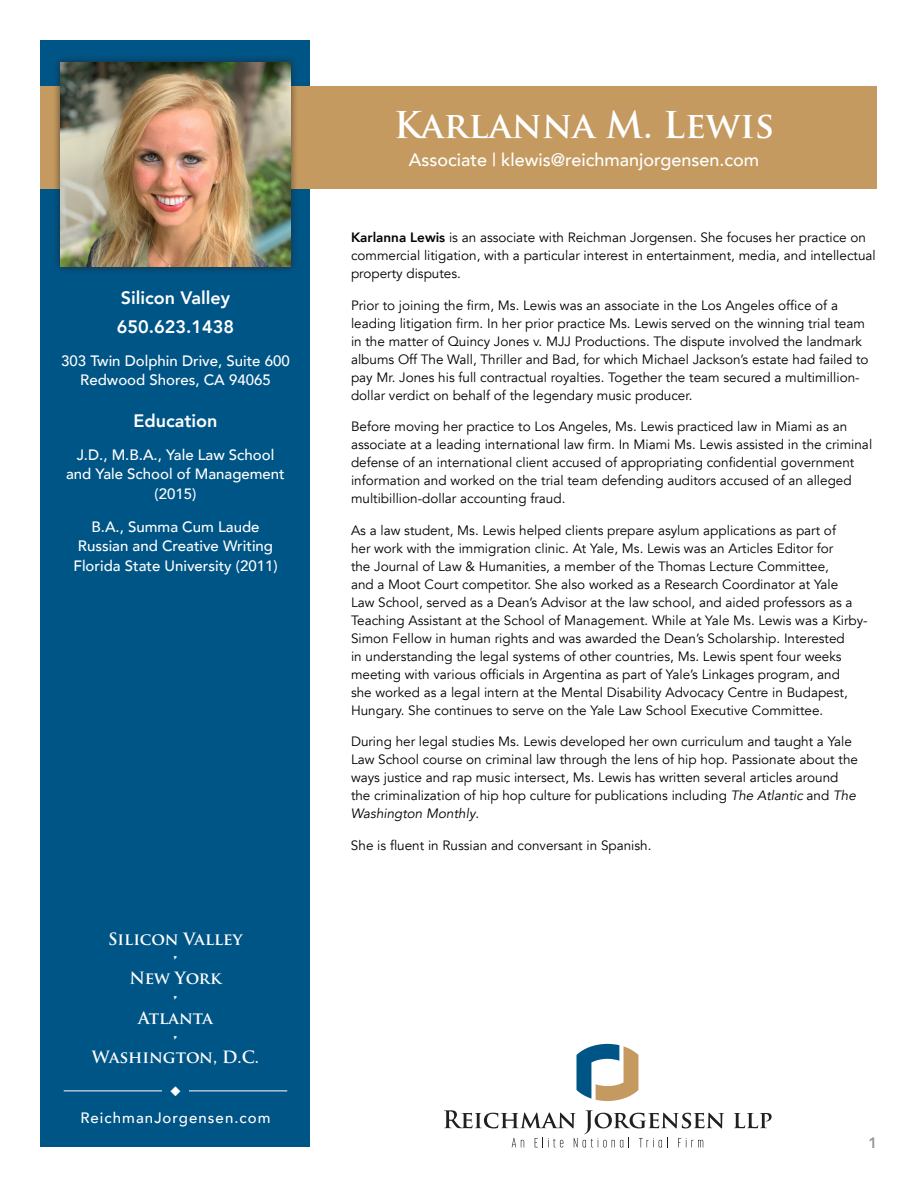
<style>
.page{position:relative;width:918px;height:1188px;background:#fff}
.page>*{position:absolute;margin:0;border:0;box-sizing:border-box;transform-origin:0 0}
.Big_Name{font:700 36px "Trajan Pro";color:#fff}
.Title_e-mail{font:500 18px "Avenir";color:#fff}
.Location_Phone{font:800 18px "Avenir";color:#fff}
.Education_Title{font:800 18px "Avenir";color:#fff}
.t1{font:700 16.5px "Trajan Pro";color:#fff}
.Address_Education{font:500 15px/19.5px "Avenir";color:#fff;text-align:center}
.Address_Education-2{font:500 15px "Avenir";letter-spacing:.07em;color:#fff}
.t2{font:800 15px "Avenir";color:#939598}
.Bio_Text{font:13.5px/18px "Avenir";color:#000}
.s1{font-weight:800}
.s2{font-style:italic}
</style>
<div class="page">
<svg style="left:576px;top:1044px;width:62px;height:57px"></svg>
<svg style="left:444px;top:1110px;width:280px;height:38px"></svg>
<svg style="left:734px;top:1113px;width:38px;height:15px"></svg>
<div style="left:40px;top:40px;width:270px;height:1108px;background:#005587"></div>
<div style="left:40px;top:86px;width:838px;height:103px;background:#c49a60"></div>
<div style="left:52px;top:54px;width:247px;height:221px;background:#231f20;opacity:.75"></div>
<img style="left:61px;top:63px;width:229px;height:203px">
<hr style="left:64px;top:1090px;width:98px;height:1px;background:#fff">
<hr style="left:189px;top:1090px;width:98px;height:1px;background:#fff">
<p class="Location_Phone" style="left:121px;top:284px;width:111px">Silicon Valley</p>
<p class="Location_Phone" style="left:117px;top:312px;width:119px">650.623.1438</p>
<p class="Address_Education" style="left:61px;top:350px;width:230px">303 Twin Dolphin Drive, Suite 600<br>Redwood Shores, CA 94065</p>
<p class="Education_Title" style="left:133px;top:407px;width:86px">Education</p>
<p class="Address_Education" style="left:66px;top:444px;width:220px">J.D., M.B.A., Yale Law School and Yale School of Management (2015)</p>
<p class="Address_Education" style="left:73px;top:516px;width:206px">B.A., Summa Cum Laude<br>Russian and Creative Writing<br>Florida State University (2011)</p>
<p class="t1" style="left:108px;top:928px;width:136px">Silicon Valley</p>
<p class="t1" style="left:172px;top:948px;width:9px">•</p>
<p class="t1" style="left:129px;top:968px;width:94px">New York</p>
<p class="t1" style="left:172px;top:988px;width:9px">•</p>
<p class="t1" style="left:138px;top:1007px;width:76px">Atlanta</p>
<p class="t1" style="left:172px;top:1027px;width:9px">•</p>
<p class="t1" style="left:92px;top:1047px;width:169px">Washington, D.C.</p>
<p class="Address_Education-2" style="left:80px;top:1105px;width:192px">ReichmanJorgensen.com</p>
<p class="Big_Name" style="left:394px;top:102px;width:382px">Karlanna M. Lewis</p>
<p class="Title_e-mail" style="left:409px;top:144px;width:352px">Associate | klewis@reichmanjorgensen.com</p>
<p class="Bio_Text" style="left:351px;top:229px;width:526px"><span class="s1">Karlanna Lewis</span> is an associate with Reichman Jorgensen. She focuses her practice on commercial litigation, with a particular interest in entertainment, media, and intellectual property disputes.</p>
<p class="Bio_Text" style="left:351px;top:297px;width:519px">Prior to joining the firm, Ms. Lewis was an associate in the Los Angeles office of a leading litigation firm. In her prior practice Ms. Lewis served on the winning trial team in the matter of Quincy Jones v. MJJ Productions. The dispute involved the landmark albums Off The Wall, Thriller and Bad, for which Michael Jackson’s estate had failed to pay Mr. Jones his full contractual royalties. Together the team secured a multimillion&shy;dollar verdict on behalf of the legendary music producer.</p>
<p class="Bio_Text" style="left:351px;top:418px;width:523px">Before moving her practice to Los Angeles, Ms. Lewis practiced law in Miami as an associate at a leading international law firm. In Miami Ms. Lewis assisted in the criminal defense of an international client accused of appropriating confidential government information and worked on the trial team defending auditors accused of an alleged multibillion-dollar accounting fraud.</p>
<p class="Bio_Text" style="left:351px;top:522px;width:518px">As a law student, Ms. Lewis helped clients prepare asylum applications as part of<br>her work with the immigration clinic. At Yale, Ms. Lewis was an Articles Editor for<br>the Journal of Law &amp; Humanities, a member of the Thomas Lecture Committee,<br>and a Moot Court competitor. She also worked as a Research Coordinator at Yale<br>Law School, served as a Dean’s Advisor at the law school, and aided professors as a Teaching Assistant at the School of Management. While at Yale Ms. Lewis was a Kirby-Simon Fellow in human rights and was awarded the Dean’s Scholarship. Interested<br>in understanding the legal systems of other countries, Ms. Lewis spent four weeks meeting with various officials in Argentina as part of Yale’s Linkages program, and<br>she worked as a legal intern at the Mental Disability Advocacy Centre in Budapest, Hungary. She continues to serve on the Yale Law School Executive Committee.</p>
<p class="Bio_Text" style="left:351px;top:733px;width:509px">During her legal studies Ms. Lewis developed her own curriculum and taught a Yale Law School course on criminal law through the lens of hip hop. Passionate about the ways justice and rap music intersect, Ms. Lewis has written several articles around the criminalization of hip hop culture for publications including <span class="s2">The Atlantic</span> and <span class="s2">The Washington Monthly</span>.</p>
<p class="Bio_Text" style="left:351px;top:837px;width:302px">She is fluent in Russian and conversant in Spanish.</p>
<p class="t2" style="left:869px;top:1131px;width:10px">1</p>
</div>
